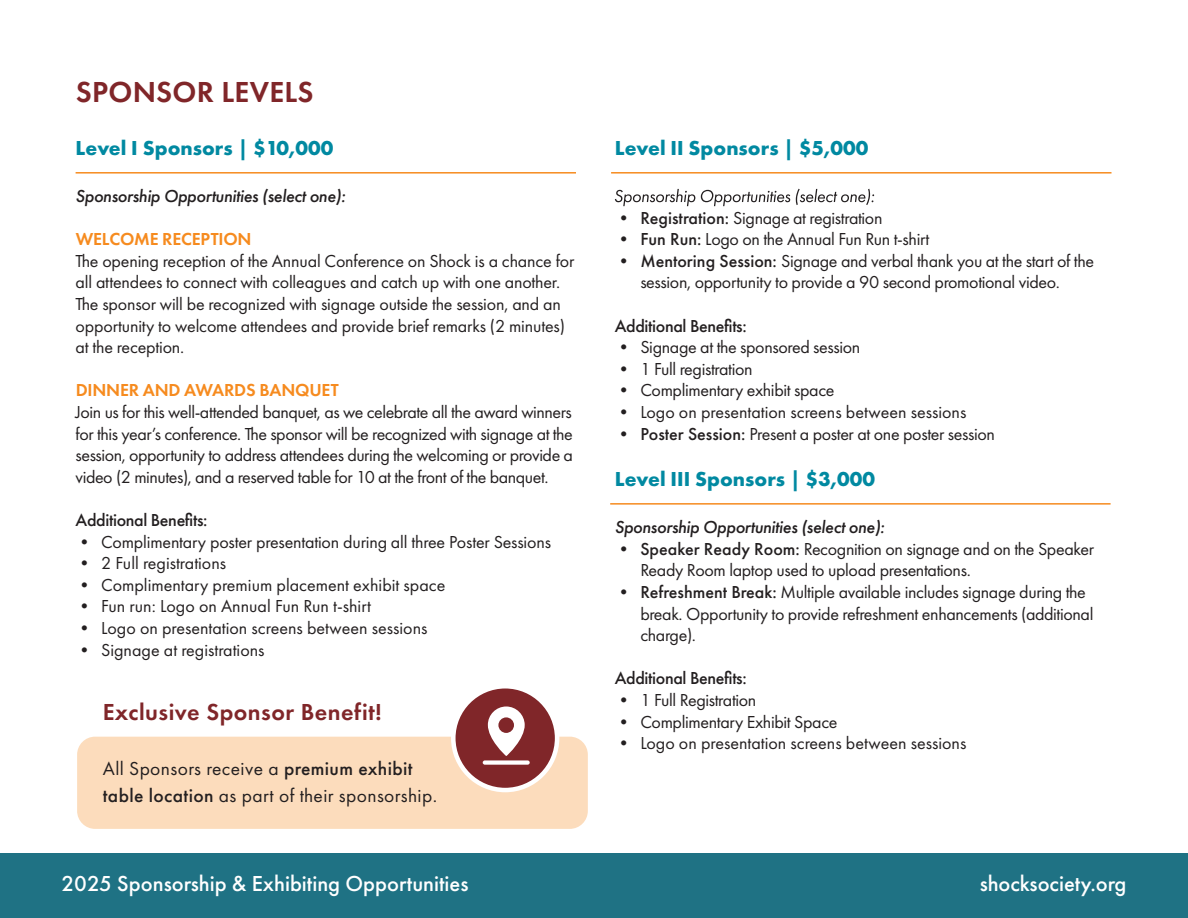
<style>
.page{position:relative;width:1188px;height:918px;background:#fff}
.page>*{position:absolute;margin:0;border:0;box-sizing:border-box;transform-origin:0 0}
.t1{font:600 30px "Futura PT";letter-spacing:.01em;color:#802629}
.t2{font:600 24px "Futura PT";letter-spacing:.02em;color:#802629}
.t3{font:500 22.5px "Futura PT";color:#fff}
.t4{font:700 21px "Futura PT";color:#0189a1}
.t5{font:19.5px/27px "Futura PT";letter-spacing:.02em;color:#231f20}
.t6{font:18px/21.6px "Futura PT";letter-spacing:-.02em;color:#231f20}
.t7{font:18px "Futura PT";color:#231f20}
.t8{font:italic 500 18px "Futura PT";letter-spacing:-.02em;color:#231f20}
.t9{font:500 18px "Futura PT";letter-spacing:-.02em;color:#231f20}
.t10{font:600 18px "Futura PT";letter-spacing:-.01em;color:#f68b1f}
.s1{font-weight:500}
</style>
<div class="page">
<svg style="left:615px;top:189px;width:259px;height:17px"></svg>
<div style="left:77px;top:737px;width:511px;height:92px;background:#fcdcbc;border-radius:18px"></div>
<div style="left:453px;top:686px;width:104px;height:104px;background:#802629;border-radius:50%"></div>
<div style="left:451px;top:684px;width:108px;height:108px;border:4px solid #fff;border-radius:50%"></div>
<svg style="left:488px;top:707px;width:37px;height:49px"></svg>
<div style="left:483px;top:760px;width:47px;height:5px;background:#fff;border-radius:2px"></div>
<hr style="left:76px;top:172px;width:500px;height:2px;background:#f68b1f">
<hr style="left:611px;top:172px;width:501px;height:2px;background:#f68b1f">
<hr style="left:610px;top:503px;width:501px;height:2px;background:#f68b1f">
<div style="left:0;top:853px;width:1188px;height:65px;background:#1f7284"></div>
<p class="t1" style="left:76px;top:73px;width:239px">SPONSOR LEVELS</p>
<p class="t4" style="left:76px;top:135px;width:259px">Level I Sponsors | $10,000</p>
<p class="t8" style="left:76px;top:185px;width:271px">Sponsorship Opportunities (select one):</p>
<p class="t10" style="left:76px;top:228px;width:177px">WELCOME RECEPTION</p>
<p class="t6" style="left:76px;top:250px;width:500px">The opening reception of the Annual Conference on Shock is a chance for all attendees to connect with colleagues and catch up with one another.<br>The sponsor will be recognized with signage outside the session, and an opportunity to welcome attendees and provide brief remarks (2 minutes) at the reception.</p>
<p class="t10" style="left:76px;top:379px;width:264px">DINNER AND AWARDS BANQUET</p>
<p class="t6" style="left:76px;top:401px;width:499px;text-align:justify">Join us for this well-attended banquet, as we celebrate all the award winners for this year’s conference. The sponsor will be recognized with signage at the session, opportunity to address attendees during the welcoming or provide a video (2 minutes), and a reserved table for 10 at the front of the banquet.</p>
<p class="t9" style="left:76px;top:509px;width:133px">Additional Benefits:</p>
<p class="t6" style="left:76px;top:531px;width:477px">• Complimentary poster presentation during all three Poster Sessions</p>
<p class="t7" style="left:76px;top:553px;width:152px">• 2 Full registrations</p>
<p class="t7" style="left:76px;top:574px;width:371px">• Complimentary premium placement exhibit space</p>
<p class="t7" style="left:76px;top:596px;width:297px">• Fun run: Logo on Annual Fun Run t-shirt</p>
<p class="t7" style="left:76px;top:617px;width:353px">• Logo on presentation screens between sessions</p>
<p class="t7" style="left:76px;top:639px;width:190px">• Signage at registrations</p>
<p class="t2" style="left:103px;top:697px;width:280px">Exclusive Sponsor Benefit!</p>
<p class="t5" style="left:103px;top:755px;width:336px">All Sponsors receive a <span class="s1">premium exhibit table location</span> as part of their sponsorship.</p>
<p class="t4" style="left:615px;top:135px;width:255px">Level II Sponsors | $5,000</p>
<p class="t6" style="left:615px;top:207px;width:269px">• <span class="s1">Registration:</span> Signage at registration</p>
<p class="t6" style="left:615px;top:228px;width:316px">• <span class="s1">Fun Run:</span> Logo on the Annual Fun Run t-shirt</p>
<p class="t6" style="left:615px;top:250px;width:481px;text-align:center">• <span class="s1">Mentoring Session:</span> Signage and verbal thank you at the start of the session, opportunity to provide a 90 second promotional video.</p>
<p class="t9" style="left:615px;top:315px;width:133px">Additional Benefits:</p>
<p class="t6" style="left:615px;top:336px;width:247px">• Signage at the sponsored session</p>
<p class="t6" style="left:615px;top:358px;width:139px">• 1 Full registration</p>
<p class="t6" style="left:615px;top:380px;width:221px">• Complimentary exhibit space</p>
<p class="t7" style="left:615px;top:401px;width:353px">• Logo on presentation screens between sessions</p>
<p class="t6" style="left:615px;top:423px;width:382px">• <span class="s1">Poster Session:</span> Present a poster at one poster session</p>
<p class="t4" style="left:615px;top:466px;width:262px">Level III Sponsors | $3,000</p>
<p class="t8" style="left:615px;top:516px;width:271px">Sponsorship Opportunities (select one):</p>
<p class="t6" style="left:640px;top:538px;width:455px;text-indent:-26px">• <span class="s1">Speaker Ready Room:</span> Recognition on signage and on the Speaker<br>Ready Room laptop used to upload presentations.</p>
<p class="t6" style="left:640px;top:581px;width:455px;text-indent:-26px">• <span class="s1">Refreshment Break:</span> Multiple available includes signage during the break. Opportunity to provide refreshment enhancements (additional charge).</p>
<p class="t9" style="left:615px;top:668px;width:133px">Additional Benefits:</p>
<p class="t6" style="left:615px;top:689px;width:143px">• 1 Full Registration</p>
<p class="t6" style="left:615px;top:711px;width:224px">• Complimentary Exhibit Space</p>
<p class="t7" style="left:615px;top:733px;width:353px">• Logo on presentation screens between sessions</p>
<p class="t3" style="left:61px;top:870px;width:409px">2025 Sponsorship &amp; Exhibiting Opportunities</p>
<p class="t3" style="left:980px;top:870px;width:148px">shocksociety.org</p>
</div>
